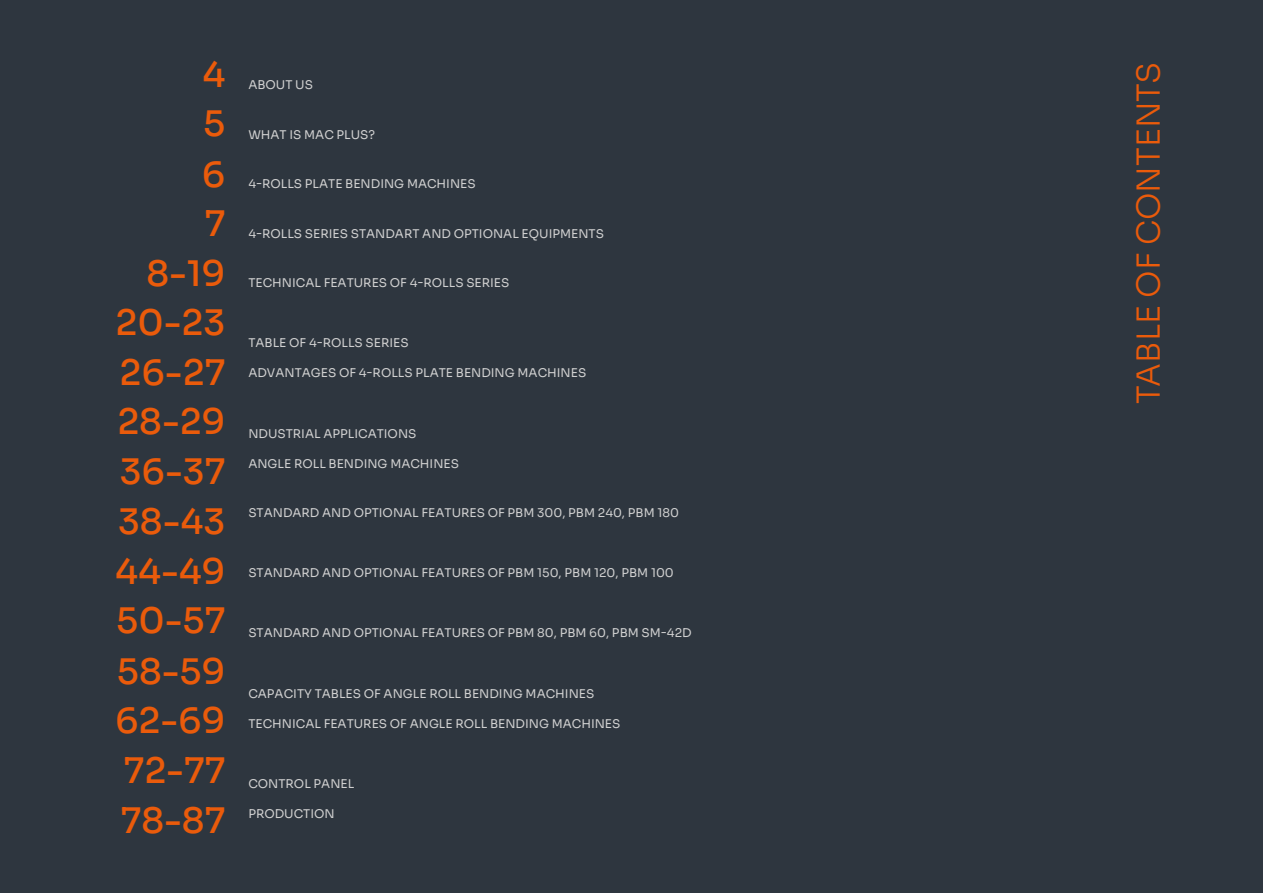
<style>
.page{position:relative;width:1263px;height:893px;background:#2e363f}
.page>*{position:absolute;margin:0;border:0;box-sizing:border-box;transform-origin:0 0}
.t1{font:500 35.25px/49.7px "Sora";color:#ea5b0b;text-align:justify}
.t2{font:300 31.65px "Sora";color:#ea5b0b}
.t3{font:12px "Sora";color:#d0d0d0}
</style>
<div class="page">
<h1 class="t1" style="left:202px;top:47px;width:24px">4</h1>
<h1 class="t1" style="left:203px;top:96px;width:24px">5</h1>
<h1 class="t1" style="left:202px;top:146px;width:25px">6</h1>
<h1 class="t1" style="left:205px;top:195px;width:22px">7</h1>
<h1 class="t1" style="left:146px;top:245px;width:80px">8-19</h1>
<h1 class="t1" style="left:115px;top:295px;width:112px">20-23<br>26-27<br>28-29<br>36-37<br>38-43<br>44-49<br>50-57<br>58-59<br>62-69<br>72-77<br>78-87</h1>
<p class="t3" style="left:248px;top:75px;width:66px">ABOUT US</p>
<p class="t3" style="left:248px;top:124px;width:128px">WHAT IS MAC PLUS?</p>
<p class="t3" style="left:248px;top:174px;width:229px">4-ROLLS PLATE BENDING MACHINES</p>
<p class="t3" style="left:248px;top:223px;width:357px">4-ROLLS SERIES STANDART AND OPTIONAL EQUIPMENTS</p>
<p class="t3" style="left:248px;top:273px;width:263px">TECHNICAL FEATURES OF 4-ROLLS SERIES</p>
<p class="t3" style="left:248px;top:333px;width:162px">TABLE OF 4-ROLLS SERIES</p>
<p class="t3" style="left:248px;top:363px;width:339px">ADVANTAGES OF 4-ROLLS PLATE BENDING MACHINES</p>
<p class="t3" style="left:248px;top:423px;width:170px">NDUSTRIAL APPLICATIONS</p>
<p class="t3" style="left:248px;top:453px;width:212px">ANGLE ROLL BENDING MACHINES</p>
<p class="t3" style="left:248px;top:503px;width:432px">STANDARD AND OPTIONAL FEATURES OF PBM 300, PBM 240, PBM 180</p>
<p class="t3" style="left:248px;top:563px;width:427px">STANDARD AND OPTIONAL FEATURES OF PBM 150, PBM 120, PBM 100</p>
<p class="t3" style="left:248px;top:623px;width:445px">STANDARD AND OPTIONAL FEATURES OF PBM 80, PBM 60, PBM SM-42D</p>
<p class="t3" style="left:248px;top:683px;width:347px">CAPACITY TABLES OF ANGLE ROLL BENDING MACHINES</p>
<p class="t3" style="left:248px;top:714px;width:374px">TECHNICAL FEATURES OF ANGLE ROLL BENDING MACHINES</p>
<p class="t3" style="left:248px;top:774px;width:107px">CONTROL PANEL</p>
<p class="t3" style="left:248px;top:804px;width:88px">PRODUCTION</p>
<h2 class="t2" style="left:1122px;top:404px;width:344px;rotate:-90deg">TABLE OF CONTENTS</h2>
</div>
